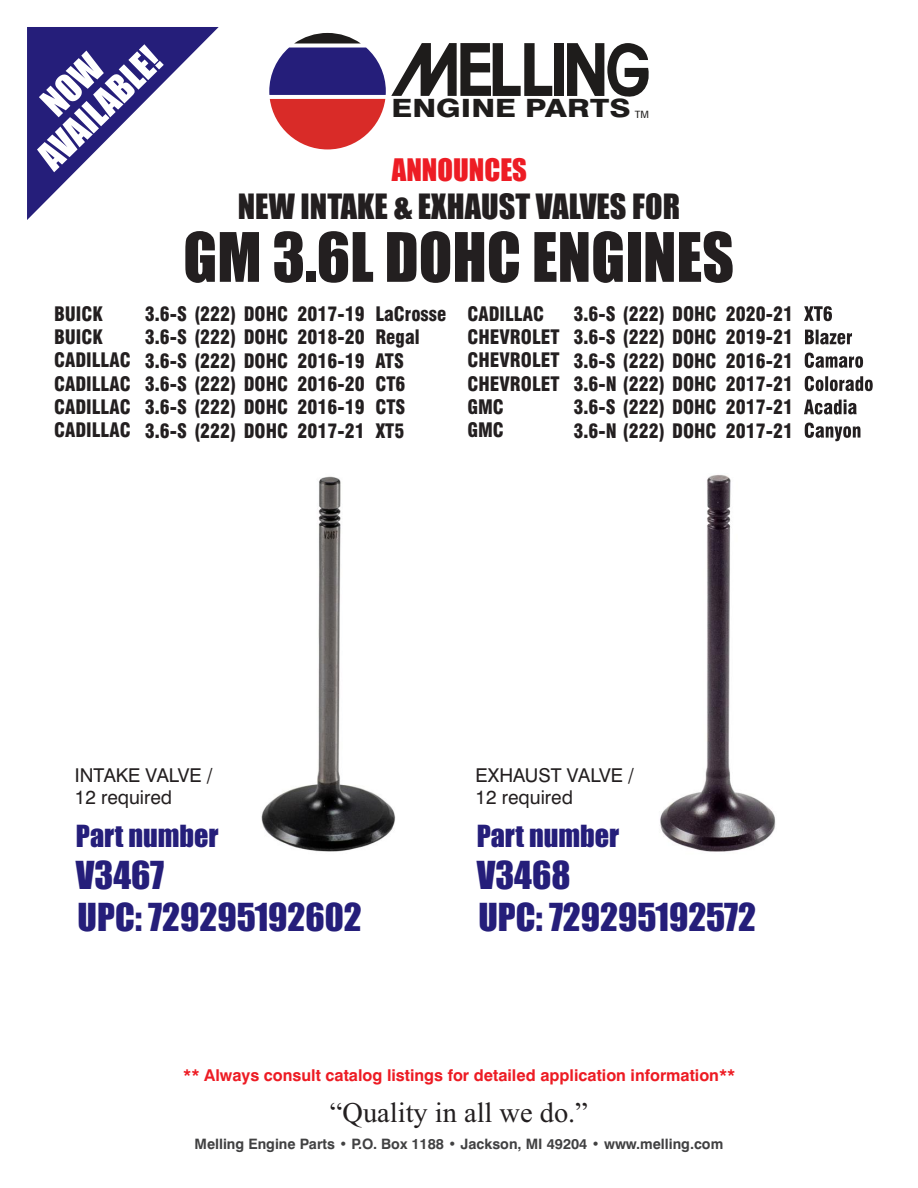
<style>
.page{position:relative;width:918px;height:1188px;background:#fff}
.page>*{position:absolute;margin:0;border:0;box-sizing:border-box;transform-origin:0 0}
.t1{font:62.85px "Impact";color:#231f20}
.t2{font:35.7px/42.6px "Impact";color:#251e7a}
.t3{font:35.7px/36px "Impact";color:#fff;text-align:center}
.t4{font:32.25px "Impact";color:#231f20}
.t5{font:28.65px "Impact";color:#ed1c24}
.t6{font:28.35px "Times New Roman";color:#231f20}
.t7{font:28.2px "Impact";color:#251e7a}
.t8{font:800 25.2px "Swiss 721 BT";color:#1e1c1b;scale:1.24 1}
.t9{font:900 condensed 19.5px/23.4px "Swiss 721 BT";color:#231f20;text-align:justify;scale:.96 1}
.t10{font:19.05px/22.8px "Swiss 721 BT";color:#231f20}
.t11{font:700 16.35px "Swiss 721 BT";color:#ed1c24}
.t12{font:700 14.4px "Swiss 721 BT";color:#414142}
.t13{font:condensed 9.6px "Swiss 721 BT";color:#1e1c1b;scale:1.21 1}
</style>
<div class="page">
<img style="left:261px;top:476px;width:135px;height:376px">
<img style="left:660px;top:475px;width:116px;height:377px">
<svg style="left:567px;top:43px;width:82px;height:54px"></svg>
<div style="left:555px;top:43px;width:9px;height:53px;background:#1e1c1b"></div>
<svg style="left:269px;top:33px;width:283px;height:116px"></svg>
<svg style="left:27px;top:27px;width:192px;height:193px"></svg>
<svg style="left:804px;top:306px;width:69px;height:135px"></svg>
<h2 class="t3" style="left:8px;top:124px;width:156px;rotate:-44deg">NOW<br>AVAILABLE!</h2>
<p class="t8" style="left:392px;top:98px;width:194px">ENGINE PARTS</p>
<p class="t13" style="left:635px;top:111px;width:13px">TM</p>
<h3 class="t5" style="left:392px;top:158px;width:137px">ANNOUNCES</h3>
<h3 class="t4" style="left:238px;top:194px;width:444px">NEW INTAKE &amp; EXHAUST VALVES FOR</h3>
<h1 class="t1" style="left:183px;top:232px;width:552px">GM 3.6L DOHC ENGINES</h1>
<p class="t9" style="left:54px;top:304px;width:82px;text-align:left">BUICK<br>BUICK<br>CADILLAC<br>CADILLAC<br>CADILLAC<br>CADILLAC</p>
<p class="t9" style="left:145px;top:304px;width:151px">3.6-S (222) DOHC 3.6-S (222) DOHC 3.6-S (222) DOHC 3.6-S (222) DOHC 3.6-S (222) DOHC 3.6-S (222) DOHC</p>
<p class="t9" style="left:297px;top:304px;width:72px">2017-19<br>2018-20<br>2016-19<br>2016-20<br>2016-19<br>2017-21</p>
<p class="t9" style="left:375px;top:304px;width:75px;text-align:left">LaCrosse<br>Regal<br>ATS<br>CT6<br>CTS<br>XT5</p>
<p class="t9" style="left:467px;top:304px;width:97px;text-align:left">CADILLAC<br>CHEVROLET<br>CHEVROLET<br>CHEVROLET<br>GMC<br>GMC</p>
<p class="t9" style="left:573px;top:304px;width:151px">3.6-S (222) DOHC 3.6-S (222) DOHC 3.6-S (222) DOHC 3.6-N (222) DOHC 3.6-S (222) DOHC 3.6-N (222) DOHC</p>
<p class="t9" style="left:726px;top:304px;width:72px">2020-21<br>2019-21<br>2016-21<br>2017-21<br>2017-21<br>2017-21</p>
<p class="t10" style="left:75px;top:765px;width:139px">INTAKE VALVE /<br>12 required</p>
<h3 class="t7" style="left:76px;top:824px;width:144px">Part number</h3>
<h2 class="t2" style="left:76px;top:855px;width:287px">V3467<br>UPC: 729295192602</h2>
<p class="t10" style="left:476px;top:765px;width:160px">EXHAUST VALVE /<br>12 required</p>
<h3 class="t7" style="left:477px;top:824px;width:144px">Part number</h3>
<h2 class="t2" style="left:477px;top:855px;width:281px">V3468<br>UPC: 729295192572</h2>
<p class="t11" style="left:183px;top:1068px;width:554px">** Always consult catalog listings for detailed application information**</p>
<h3 class="t6" style="left:330px;top:1103px;width:259px">“Quality in all we do.”</h3>
<p class="t12" style="left:195px;top:1139px;width:530px">Melling Engine Parts • P.O. Box 1188 • Jackson, MI 49204 • www.melling.com</p>
</div>
